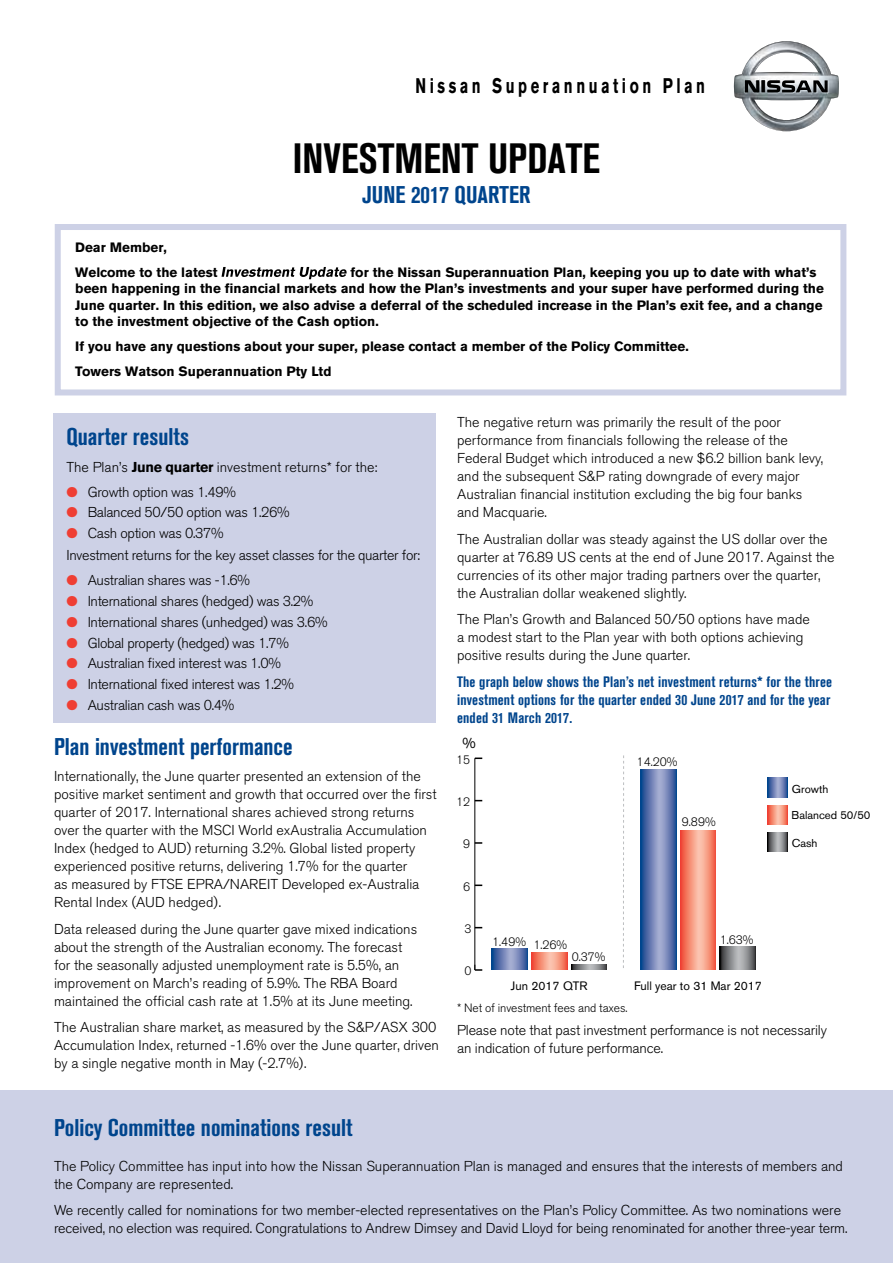
<style>
.page{position:relative;width:893px;height:1263px;background:#fff}
.page>*{position:absolute;margin:0;border:0;box-sizing:border-box;transform-origin:0 0}
.t1{font:700 condensed 42px "Nissan AG";letter-spacing:.04em;color:#000}
.t2{font:700 condensed 24px "Nissan AG";color:#00458d}
.t3{font:700 21px "Nissan AG";letter-spacing:.24em;color:#000;scale:.7 1}
.t4{font:15.15px "Nissan AG";color:#000}
.t5{font:700 condensed 15px/18px "Nissan AG";letter-spacing:.01em;color:#00458d;text-align:justify}
.t6{font:300 14.25px/18px "Nissan AG";color:#000}
.t7{font:300 14.25px/22.2px "Nissan AG";letter-spacing:-.02em;color:#000}
.t8{font:700 13.5px/16.5px "Nissan AG";color:#000}
.t9{font:300 12.15px "Nissan AG";color:#000}
.t10{font:12.15px "Nissan AG";color:#000}
.t11{font:300 12px "Nissan AG";letter-spacing:-.01em;color:#000}
.t12{font:11.4px "Nissan AG";color:#000}
.s1{font-weight:700}
.s2{color:#ef3e33}
</style>
<div class="page">
<div style="left:0;top:1091px;width:893px;height:172px;background:#cdd1e6"></div>
<svg style="left:734px;top:41px;width:105px;height:90px"></svg>
<svg style="left:222px;top:267px;width:125px;height:12px"></svg>
<div style="left:55px;top:224px;width:791px;height:171px;border:6px solid #cdd1e6"></div>
<div style="left:54px;top:414px;width:382px;height:309px;background:#cdd1e6"></div>
<hr style="left:475px;top:758px;width:1px;height:212px;background:#000">
<svg style="left:475px;top:965px;width:7px;height:6px"></svg>
<svg style="left:475px;top:884px;width:7px;height:2px"></svg>
<svg style="left:475px;top:842px;width:7px;height:2px"></svg>
<svg style="left:475px;top:757px;width:7px;height:2px"></svg>
<svg style="left:571px;top:964px;width:36px;height:5px"></svg>
<svg style="left:720px;top:947px;width:35px;height:23px"></svg>
<svg style="left:531px;top:952px;width:36px;height:18px"></svg>
<svg style="left:680px;top:830px;width:36px;height:140px;background:#f58e77"></svg>
<svg style="left:492px;top:949px;width:35px;height:21px"></svg>
<svg style="left:640px;top:769px;width:36px;height:201px;background:#647cb2"></svg>
<svg style="left:623px;top:755px;width:1px;height:213px"></svg>
<svg style="left:767px;top:805px;width:20px;height:20px"></svg>
<svg style="left:767px;top:777px;width:20px;height:20px"></svg>
<svg style="left:767px;top:832px;width:20px;height:20px"></svg>
<h3 class="t3" style="left:415px;top:73px;width:415px">Nissan Superannuation Plan</h3>
<h1 class="t1" style="left:293px;top:135px;width:309px">Investm ent Update</h1>
<h2 class="t2" style="left:362px;top:181px;width:169px">ju ne 2017 Quarter</h2>
<p class="t8" style="left:75px;top:234px;width:144px;line-height:25px">Dear Member,<br>Welcome to the latest</p>
<p class="t8" style="left:75px;top:264px;width:750px;text-indent:275px">for the Nissan Superannuation Plan, keeping you up to date with what’s been happening in the financial markets and how the Plan’s investments and your super have performed during the June quarter. In this edition, we also advise a deferral of the scheduled increase in the Plan’s exit fee, and a change to the investment objective of the Cash option.</p>
<p class="t8" style="left:75px;top:334px;width:615px;line-height:25px">If you have any questions about your super, please contact a member of the Policy Committee.<br>Towers Watson Superannuation Pty Ltd</p>
<h2 class="t2" style="left:66px;top:423px;width:124px">Quarter results</h2>
<p class="t6" style="left:66px;top:458px;width:313px">The Plan’s <span class="s1">June quarter</span> investment returns* for the:</p>
<p class="t7" style="left:66px;top:481px;width:171px"><span class="s2">●</span> Growth option was 1.49%</p>
<p class="t7" style="left:66px;top:502px;width:225px"><span class="s2">●</span> Balanced 50/50 option was 1.26%</p>
<p class="t7" style="left:66px;top:522px;width:355px"><span class="s2">●</span> Cash option was 0.37%<br>Investment returns for the key asset classes for the quarter for:</p>
<p class="t7" style="left:66px;top:570px;width:185px"><span class="s2">●</span> Australian shares was -1.6%</p>
<p class="t7" style="left:66px;top:590px;width:248px"><span class="s2">●</span> International shares (hedged) was 3.2%</p>
<p class="t7" style="left:66px;top:611px;width:263px"><span class="s2">●</span> International shares (unhedged) was 3.6%</p>
<p class="t7" style="left:66px;top:632px;width:224px"><span class="s2">●</span> Global property (hedged) was 1.7%</p>
<p class="t7" style="left:66px;top:653px;width:216px"><span class="s2">●</span> Australian fixed interest was 1.0%</p>
<p class="t7" style="left:66px;top:673px;width:229px"><span class="s2">●</span> International fixed interest was 1.2%</p>
<p class="t7" style="left:66px;top:694px;width:169px"><span class="s2">●</span> Australian cash was 0.4%</p>
<h2 class="t2" style="left:54px;top:733px;width:240px">Plan investment performance</h2>
<p class="t6" style="left:54px;top:767px;width:384px">Internationally, the June quarter presented an extension of the positive market sentiment and growth that occurred over the first quarter of 2017. International shares achieved strong returns over the quarter with the MSCI World exAustralia Accumulation Index (hedged to AUD) returning 3.2%. Global listed property experienced positive returns, delivering 1.7% for the quarter<br>as measured by FTSE EPRA/NAREIT Developed ex-Australia Rental Index (AUD hedged).</p>
<p class="t6" style="left:54px;top:920px;width:365px">Data released during the June quarter gave mixed indications about the strength of the Australian economy. The forecast for the seasonally adjusted unemployment rate is 5.5%, an improvement on March’s reading of 5.9%. The RBA Board maintained the official cash rate at 1.5% at its June meeting.</p>
<p class="t6" style="left:54px;top:1018px;width:386px">The Australian share market, as measured by the S&amp;P/ASX 300<br>Accumulation Index, returned -1.6% over the June quarter, driven by a single negative month in May (-2.7%).</p>
<p class="t6" style="left:457px;top:414px;width:368px">The negative return was primarily the result of the poor performance from financials following the release of the Federal Budget which introduced a new $6.2 billion bank levy, and the subsequent S&amp;P rating downgrade of every major Australian financial institution excluding the big four banks and Macquarie.</p>
<p class="t6" style="left:457px;top:530px;width:379px">The Australian dollar was steady against the US dollar over the quarter at 76.89 US cents at the end of June 2017. Against the currencies of its other major trading partners over the quarter, the Australian dollar weakened slightly.</p>
<p class="t6" style="left:457px;top:611px;width:354px">The Plan’s Growth and Balanced 50/50 options have made a modest start to the Plan year with both options achieving positive results during the June quarter.</p>
<p class="t5" style="left:457px;top:673px;width:376px">The graph below shows the Plan’s net investment returns* for the three investment options for the quarter ended 30 June 2017 and for the year ended 31 March 2017.</p>
<p class="t4" style="left:463px;top:733px;width:15px">%</p>
<p class="t9" style="left:456px;top:752px;width:16px">15</p>
<p class="t9" style="left:456px;top:795px;width:16px">12</p>
<p class="t9" style="left:463px;top:837px;width:9px">9</p>
<p class="t9" style="left:463px;top:879px;width:9px">6</p>
<p class="t9" style="left:465px;top:922px;width:9px">3</p>
<p class="t9" style="left:465px;top:964px;width:9px">0</p>
<p class="t9" style="left:637px;top:755px;width:42px">14.20%</p>
<p class="t9" style="left:492px;top:934px;width:35px">1.49%</p>
<p class="t9" style="left:533px;top:937px;width:35px">1.26%</p>
<p class="t9" style="left:572px;top:950px;width:35px">0.37%</p>
<p class="t9" style="left:682px;top:815px;width:35px">9.89%</p>
<p class="t9" style="left:720px;top:932px;width:35px">1.63%</p>
<p class="t10" style="left:511px;top:978px;width:78px">Jun 2017 QTR</p>
<p class="t10" style="left:634px;top:978px;width:129px">Full year to 31 Mar 2017</p>
<p class="t12" style="left:792px;top:782px;width:38px">Growth</p>
<p class="t12" style="left:791px;top:808px;width:81px">Balanced 50/50</p>
<p class="t12" style="left:792px;top:836px;width:27px">Cash</p>
<p class="t11" style="left:457px;top:1001px;width:172px">* Net of investment fees and taxes.</p>
<p class="t6" style="left:457px;top:1021px;width:371px">Please note that past investment performance is not necessarily an indication of future performance.</p>
<h2 class="t2" style="left:54px;top:1114px;width:300px">Policy Committee nominations result</h2>
<p class="t6" style="left:54px;top:1157px;width:790px">The Policy Committee has input into how the Nissan Superannuation Plan is managed and ensures that the interests of members and the Company are represented.</p>
<p class="t6" style="left:54px;top:1202px;width:795px">We recently called for nominations for two member-elected representatives on the Plan’s Policy Committee. As two nominations were received, no election was required. Congratulations to Andrew Dimsey and David Lloyd for being renominated for another three-year term.</p>
</div>
